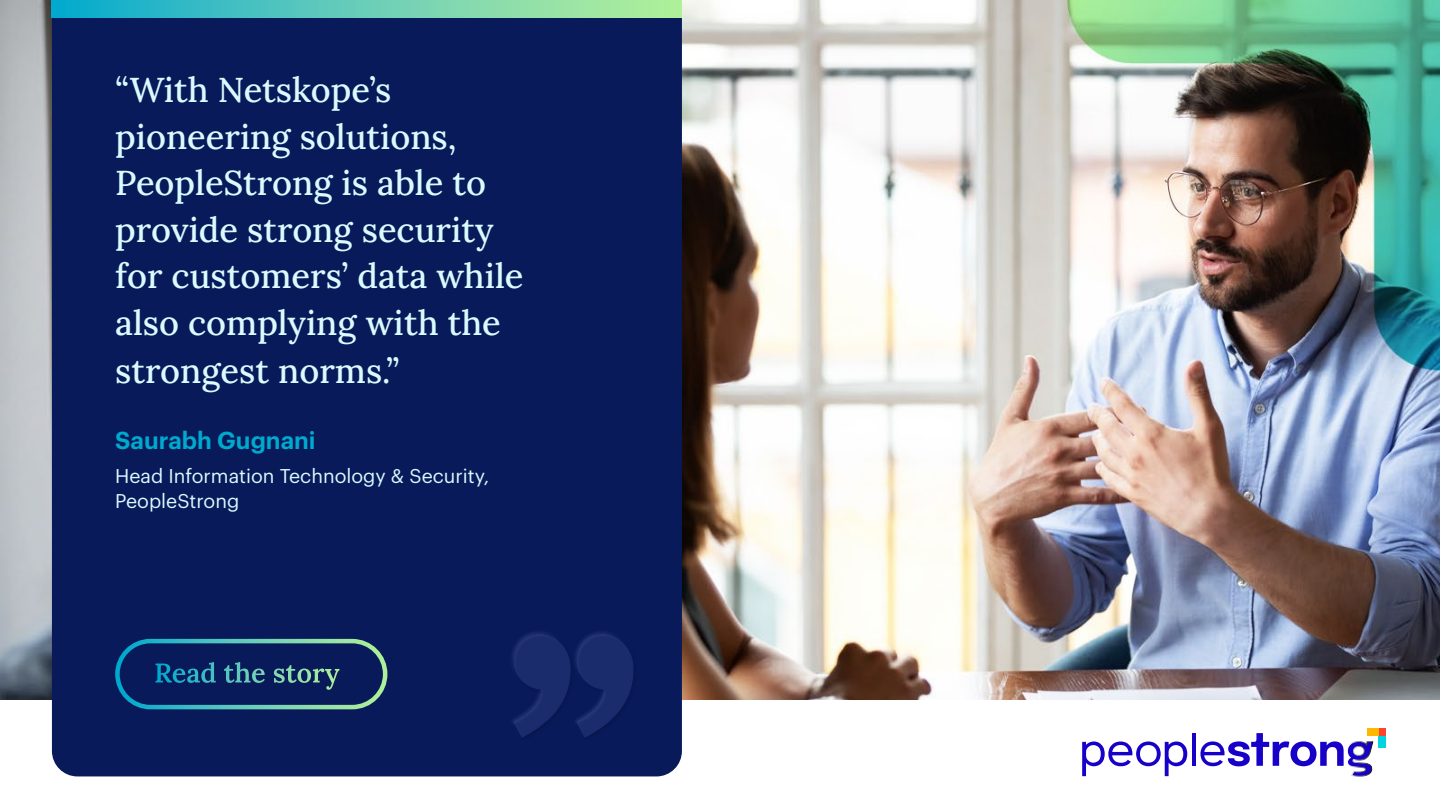
<style>
.page{position:relative;width:1440px;height:810px;background:#fff}
.page>*{position:absolute;margin:0;border:0;box-sizing:border-box;transform-origin:0 0}
.t1{font:34.5px/46.8px "Lora";color:#d9faff}
.t2{font:600 24px "Graphik";color:#00a9ce}
.t3{font:19.5px/25.2px "Graphik";color:#d9faff}
</style>
<div class="page">
<img style="left:0;top:0;width:1440px;height:700px">
<div style="left:52px;top:17px;width:630px;height:759px;background:#081a59"></div>
<div style="left:52px;top:0;width:630px;height:17px;background:linear-gradient(to right,#0daad1,#bbf19c)"></div>
<div style="left:519px;top:647px;width:119px;height:94px;background:#d9faff;opacity:.75"></div>
<div style="left:509px;top:629px;width:118px;height:109px;background:#000;opacity:.75"></div>
<div style="left:115px;top:639px;width:272px;height:70px;border:4px solid #fff;border-radius:33px"></div>
<svg style="left:155px;top:662px;width:95px;height:21px;background:#17517d"></svg>
<div style="left:1379px;top:729px;width:7px;height:7px;background:#fc4530"></div>
<div style="left:1379px;top:736px;width:7px;height:12px;background:#00d4e3"></div>
<div style="left:1367px;top:729px;width:12px;height:7px;background:#ffb800"></div>
<hr style="left:1192px;top:733px;width:4px;height:33px;background:#1700c7">
<svg style="left:1082px;top:741px;width:105px;height:35px"></svg>
<svg style="left:1200px;top:733px;width:173px;height:43px"></svg>
<p class="t1" style="left:115px;top:64px;width:410px">“With Netskope’s pioneering solutions,<br>PeopleStrong is able to provide strong security for customers’ data while also complying with the strongest norms.”</p>
<p class="t2" style="left:115px;top:422px;width:202px">Saurabh Gugnani</p>
<p class="t3" style="left:115px;top:462px;width:376px">Head Information Technology &amp; Security,<br>PeopleStrong</p>
</div>
